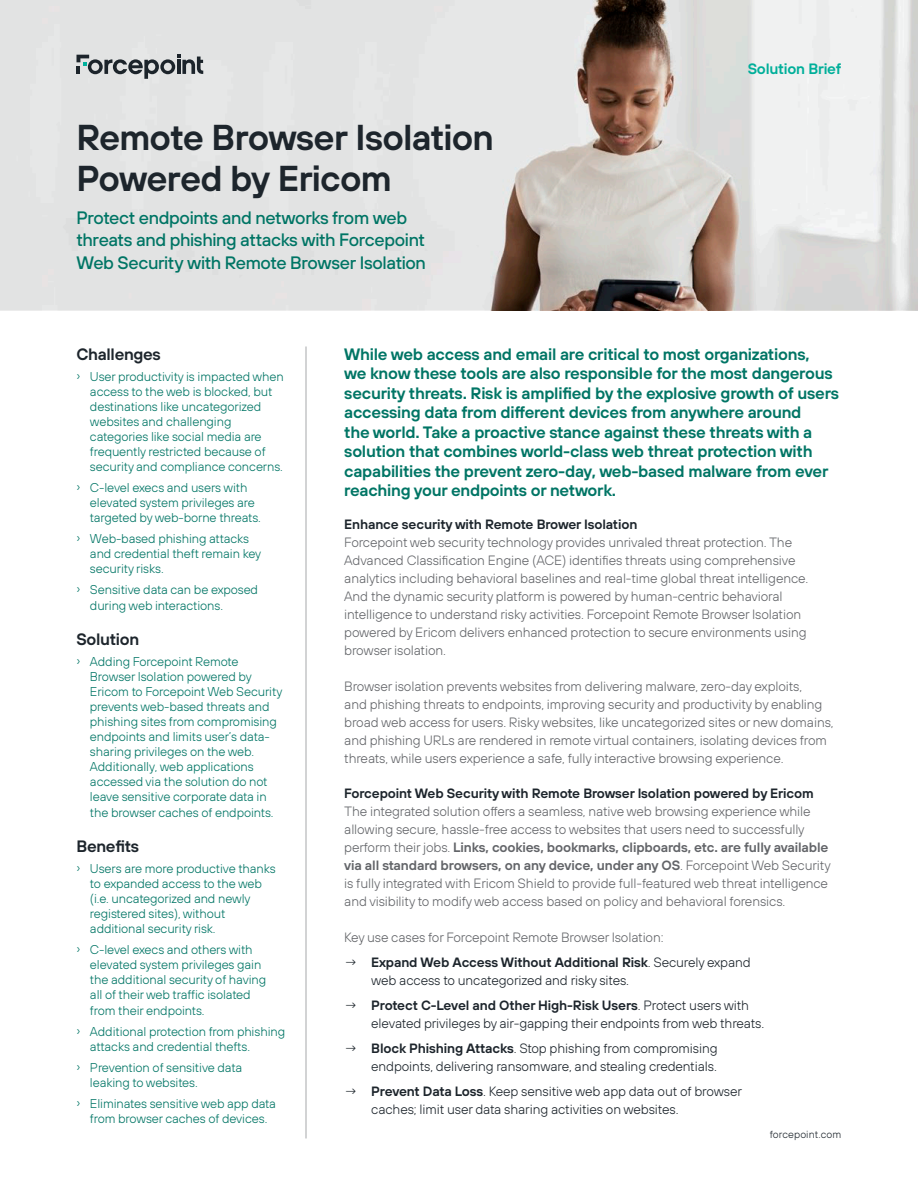
<style>
.page{position:relative;width:918px;height:1188px;background:#fff}
.page>*{position:absolute;margin:0;border:0;box-sizing:border-box;transform-origin:0 0}
._24_pt_DemiBold_Main{font:600 36px "FP Sans";letter-spacing:-.025em;color:#1d252c}
._12_pt_Medium_Main_S{font:500 18px/22.5px "FP Sans";letter-spacing:-.02em;color:#007565}
._11_pt_DemiBold_Intr{font:600 16.5px/19.5px "FP Sans";letter-spacing:-.015em;color:#007565}
._11_pt_DemiBold_Side{font:600 16.5px "FP Sans";letter-spacing:-.02em;color:#1d252c}
.t1{font:600 15px "FP Sans";letter-spacing:-.015em;color:#00af9a}
._9_pt_Light_Body_Cop{font:300 13.5px/18px "FP Sans";letter-spacing:-.01em;color:#636569}
.t2{font:300 13.5px/18px "FP Sans";letter-spacing:-.01em;color:#1d252c}
._9_pt_DemiBold_Subti{font:600 13.5px "FP Sans";letter-spacing:-.01em;color:#1d252c}
.t3{font:300 12.75px/15px "FP Sans";letter-spacing:-.01em;color:#007565}
._7_pt_Light_Web_Addr{font:300 10.5px "FP Sans";letter-spacing:.01em;color:#1d252c}
.s1{font-weight:600}
</style>
<div class="page">
<img style="left:0;top:0;width:918px;height:310px">
<hr style="left:306px;top:346px;width:1px;height:792px;background:#a7a8aa">
<svg style="left:76px;top:55px;width:127px;height:24px;background:#9ca0a2"></svg>
<p class="_24_pt_DemiBold_Main" style="left:76px;top:113px;width:419px">Remote Browser Isolation</p>
<p class="_24_pt_DemiBold_Main" style="left:76px;top:155px;width:317px">Powered by Ericom</p>
<p class="_12_pt_Medium_Main_S" style="left:76px;top:206px;width:351px">Protect endpoints and networks from web threats and phishing attacks with Forcepoint<br>Web Security with Remote Browser Isolation</p>
<p class="t1" style="left:748px;top:59px;width:95px">Solution Brief</p>
<p class="_11_pt_DemiBold_Side" style="left:76px;top:343px;width:86px">Challenges</p>
<p class="t3" style="left:90px;top:369px;width:195px;text-indent:-14px">› User productivity is impacted when access to the web is blocked, but destinations like uncategorized websites and challenging categories like social media are frequently restricted because of security and compliance concerns.</p>
<p class="t3" style="left:90px;top:480px;width:172px;text-indent:-14px">› C-level execs and users with elevated system privileges are targeted by web-borne threats.</p>
<p class="t3" style="left:90px;top:531px;width:173px;text-indent:-14px">› Web-based phishing attacks and credential theft remain key security risks.</p>
<p class="t3" style="left:90px;top:581px;width:170px;line-height:16.5px;text-indent:-14px">› Sensitive data can be exposed during web interactions.</p>
<p class="_11_pt_DemiBold_Side" style="left:76px;top:628px;width:64px">Solution</p>
<p class="t3" style="left:90px;top:654px;width:194px;text-indent:-14px">› Adding Forcepoint Remote<br>Browser Isolation powered by<br>Ericom to Forcepoint Web Security prevents web-based threats and phishing sites from compromising endpoints and limits user’s data&shy;sharing privileges on the web.<br>Additionally, web applications accessed via the solution do not leave sensitive corporate data in</p>
<p class="t3" style="left:90px;top:805px;width:185px">the browser caches of endpoints.</p>
<p class="_11_pt_DemiBold_Side" style="left:76px;top:835px;width:64px">Benefits</p>
<p class="t3" style="left:90px;top:861px;width:187px;text-indent:-14px">› Users are more productive thanks to expanded access to the web (i.e. uncategorized and newly registered sites), without additional security risk.</p>
<p class="t3" style="left:90px;top:942px;width:178px;text-indent:-14px">› C-level execs and others with elevated system privileges gain the additional security of having all of their web traffic isolated from their endpoints.</p>
<p class="t3" style="left:90px;top:1024px;width:197px;text-indent:-14px">› Additional protection from phishing attacks and credential thefts.</p>
<p class="t3" style="left:90px;top:1060px;width:154px;text-indent:-14px">› Prevention of sensitive data leaking to websites.</p>
<p class="t3" style="left:76px;top:1096px;width:201px;text-align:center">› Eliminates sensitive web app data from browser caches of devices.</p>
<p class="_11_pt_DemiBold_Intr" style="left:344px;top:344px;width:496px">While web access and email are critical to most organizations,<br>we know these tools are also responsible for the most dangerous security threats. Risk is amplified by the explosive growth of users accessing data from different devices from anywhere around<br>the world. Take a proactive stance against these threats with a solution that combines world-class web threat protection with capabilities the prevent zero-day, web-based malware from ever reaching your endpoints or network.</p>
<p class="_9_pt_DemiBold_Subti" style="left:344px;top:516px;width:295px">Enhance security with Remote Brower Isolation</p>
<p class="_9_pt_Light_Body_Cop" style="left:344px;top:534px;width:466px">Forcepoint web security technology provides unrivaled threat protection. The Advanced Classification Engine (ACE) identifies threats using comprehensive analytics including behavioral baselines and real-time global threat intelligence.<br>And the dynamic security platform is powered by human-centric behavioral intelligence to understand risky activities. Forcepoint Remote Browser Isolation powered by Ericom delivers enhanced protection to secure environments using browser isolation.</p>
<p class="_9_pt_Light_Body_Cop" style="left:344px;top:678px;width:491px">Browser isolation prevents websites from delivering malware, zero-day exploits,<br>and phishing threats to endpoints, improving security and productivity by enabling broad web access for users. Risky websites, like uncategorized sites or new domains, and phishing URLs are rendered in remote virtual containers, isolating devices from threats, while users experience a safe, fully interactive browsing experience.</p>
<p class="_9_pt_DemiBold_Subti" style="left:344px;top:784px;width:471px">Forcepoint Web Security with Remote Browser Isolation powered by Ericom</p>
<p class="_9_pt_Light_Body_Cop" style="left:344px;top:802px;width:488px">The integrated solution offers a seamless, native web browsing experience while allowing secure, hassle-free access to websites that users need to successfully perform their jobs. <span class="s1">Links, cookies, bookmarks, clipboards, etc. are fully available via all standard browsers, on any device, under any OS</span>. Forcepoint Web Security is fully integrated with Ericom Shield to provide full-featured web threat intelligence and visibility to modify web access based on policy and behavioral forensics.</p>
<p class="_9_pt_Light_Body_Cop" style="left:344px;top:928px;width:321px">Key use cases for Forcepoint Remote Browser Isolation:</p>
<p class="t2" style="left:371px;top:954px;width:381px;text-indent:-27px">→ <span class="s1">Expand Web Access Without Additional Risk</span>. Securely expand web access to uncategorized and risky sites.</p>
<p class="t2" style="left:371px;top:996px;width:394px;text-indent:-27px">→ <span class="s1">Protect C-Level and Other High-Risk Users</span>. Protect users with elevated privileges by air-gapping their endpoints from web threats.</p>
<p class="t2" style="left:344px;top:1039px;width:375px;text-align:right">→ <span class="s1">Block Phishing Attacks</span>. Stop phishing from compromising endpoints, delivering ransomware, and stealing credentials.</p>
<p class="t2" style="left:371px;top:1082px;width:372px;text-indent:-27px">→ <span class="s1">Prevent Data Loss</span>. Keep sensitive web app data out of browser caches; limit user data sharing activities on websites.</p>
<p class="_7_pt_Light_Web_Addr" style="left:770px;top:1128px;width:73px">forcepoint.com</p>
</div>
